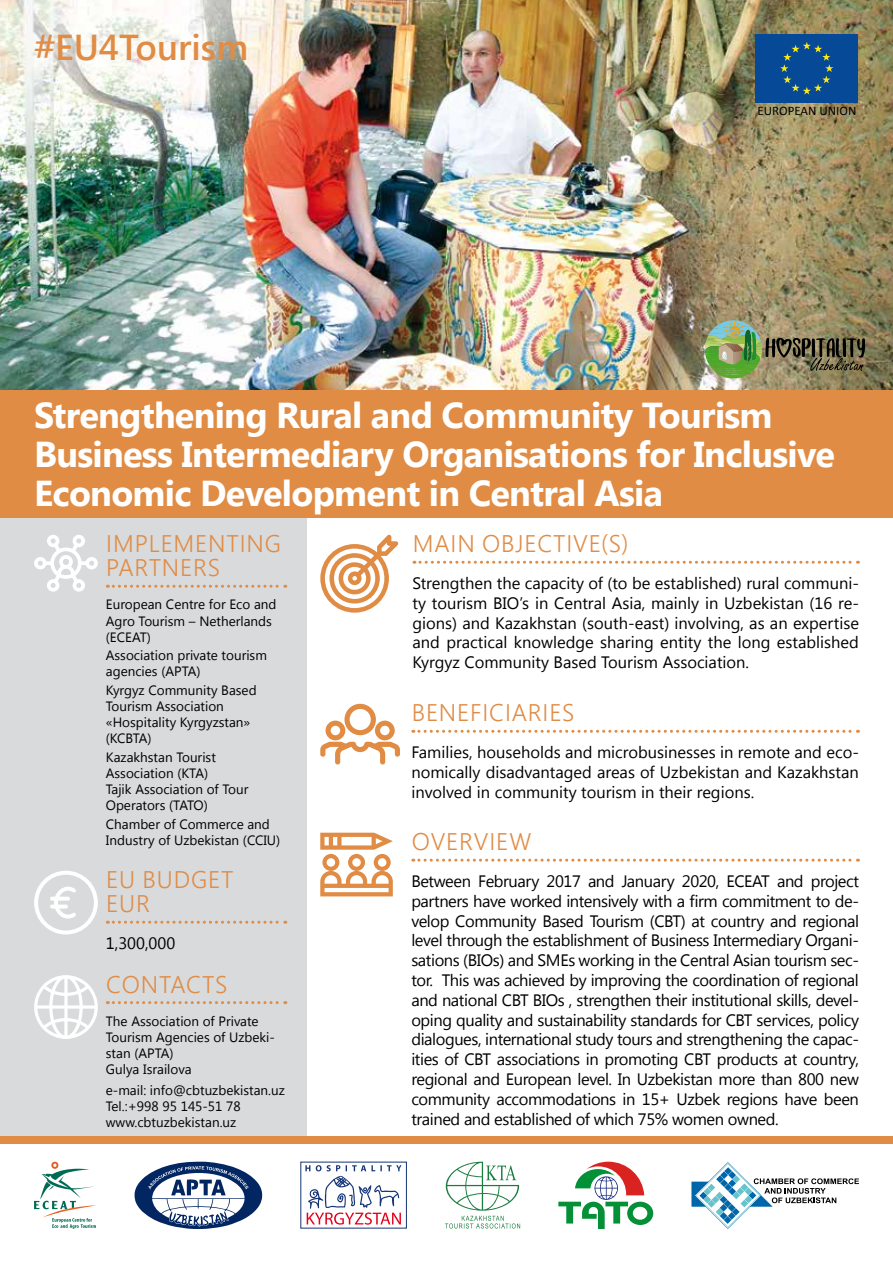
<style>
.page{position:relative;width:893px;height:1263px;background:#fff}
.page>*{position:absolute;margin:0;border:0;box-sizing:border-box;transform-origin:0 0}
.t1{font:700 36px/39px "Segoe UI";letter-spacing:-.02em;color:#fff}
.t2{font:600 36px "Segoe UI";color:#e08c45}
.t3{font:300 24px/24px "Segoe UI";letter-spacing:.035em;color:#e08c45}
.t4{font:16.5px/19.8px "Segoe UI";color:#000;text-align:justify}
.t5{font:13.5px/16.2px "Segoe UI";color:#000}
.t6{font:13.05px "Calibri";color:#000}
</style>
<div class="page">
<img style="left:0;top:0;width:893px;height:390px">
<div style="left:0;top:475px;width:307px;height:661px;background:#d9dadb"></div>
<div style="left:0;top:1136px;width:893px;height:7px;background:#e08c45"></div>
<svg style="left:691px;top:1162px;width:168px;height:67px"></svg>
<svg style="left:558px;top:1162px;width:95px;height:67px"></svg>
<svg style="left:305px;top:1165px;width:96px;height:60px"></svg>
<svg style="left:34px;top:1161px;width:62px;height:68px"></svg>
<svg style="left:445px;top:1162px;width:75px;height:66px"></svg>
<div style="left:756px;top:34px;width:102px;height:68px;background:#064a97"></div>
<svg style="left:780px;top:42px;width:53px;height:53px"></svg>
<svg style="left:135px;top:1162px;width:127px;height:67px"></svg>
<svg style="left:413px;top:730px;width:445px;height:3px"></svg>
<svg style="left:107px;top:585px;width:179px;height:3px"></svg>
<svg style="left:413px;top:859px;width:445px;height:3px"></svg>
<svg style="left:107px;top:1001px;width:179px;height:3px"></svg>
<svg style="left:320px;top:535px;width:78px;height:78px"></svg>
<svg style="left:320px;top:704px;width:80px;height:60px"></svg>
<svg style="left:320px;top:833px;width:73px;height:63px"></svg>
<svg style="left:34px;top:535px;width:64px;height:57px"></svg>
<svg style="left:107px;top:921px;width:179px;height:3px"></svg>
<svg style="left:34px;top:871px;width:64px;height:63px"></svg>
<svg style="left:414px;top:561px;width:444px;height:3px"></svg>
<div style="left:0;top:390px;width:893px;height:127px;background:#e08c45"></div>
<svg style="left:34px;top:975px;width:64px;height:64px"></svg>
<img style="left:705px;top:320px;width:160px;height:58px">
<h1 class="t2" style="left:34px;top:22px;width:216px">#EU4Tourism</h1>
<p class="t6" style="left:757px;top:102px;width:101px">EUROPEAN UNION</p>
<h1 class="t1" style="left:34px;top:394px;width:802px">Strengthening Rural and Community Tourism<br>Business Intermediary Organisations for Inclusive<br>Economic Development in Central Asia</h1>
<h2 class="t3" style="left:106px;top:531px;width:176px">IMPLEMENTING<br>PARTNERS</h2>
<p class="t5" style="left:106px;top:596px;width:172px">European Centre for Eco and<br>Agro Tourism – Netherlands (ECEAT)</p>
<p class="t5" style="left:106px;top:647px;width:163px">Association private tourism agencies (APTA)</p>
<p class="t5" style="left:106px;top:681px;width:152px">Kyrgyz Community Based<br>Tourism Association «Hospitality Kyrgyzstan» (KCBTA)</p>
<p class="t5" style="left:106px;top:748px;width:144px">Kazakhstan Tourist<br>Association (KTA)<br>Tajik Association of Tour<br>Operators (TATO)</p>
<p class="t5" style="left:106px;top:815px;width:176px">Chamber of Commerce and<br>Industry of Uzbekistan (CCIU)</p>
<h2 class="t3" style="left:106px;top:867px;width:129px">EU BUDGET<br>EUR</h2>
<p class="t4" style="left:106px;top:932px;width:71px">1,300,000</p>
<h2 class="t3" style="left:106px;top:971px;width:123px">CONTACTS</h2>
<p class="t5" style="left:106px;top:1012px;width:170px">The Association of Private<br>Tourism Agencies of Uzbeki&shy;stan (APTA)<br>Gulya Israilova</p>
<p class="t5" style="left:106px;top:1081px;width:181px">e-mail: info@cbtuzbekistan.uz<br>Tel.:+998 95 145-51 78 www.cbtuzbekistan.uz</p>
<h2 class="t3" style="left:413px;top:531px;width:217px">MAIN OBJECTIVE(S)</h2>
<p class="t4" style="left:412px;top:572px;width:448px">Strengthen the capacity of (to be established) rural communi&shy;ty tourism BIO’s in Central Asia, mainly in Uzbekistan (16 re&shy;gions) and Kazakhstan (south-east) involving, as an expertise and practical knowledge sharing entity the long established Kyrgyz Community Based Tourism Association.</p>
<h2 class="t3" style="left:412px;top:700px;width:164px">BENEFICIARIES</h2>
<p class="t4" style="left:411px;top:742px;width:449px">Families, households and microbusinesses in remote and eco&shy;nomically disadvantaged areas of Uzbekistan and Kazakhstan involved in community tourism in their regions.</p>
<h2 class="t3" style="left:412px;top:829px;width:121px">OVERVIEW</h2>
<p class="t4" style="left:411px;top:870px;width:449px">Between February 2017 and January 2020, ECEAT and project partners have worked intensively with a firm commitment to de&shy;velop Community Based Tourism (CBT) at country and regional level through the establishment of Business Intermediary Organi&shy;sations (BIOs) and SMEs working in the Central Asian tourism sec&shy;tor. This was achieved by improving the coordination of regional and national CBT BIOs , strengthen their institutional skills, devel&shy;oping quality and sustainability standards for CBT services, policy dialogues, international study tours and strengthening the capac&shy;ities of CBT associations in promoting CBT products at country, regional and European level. In Uzbekistan more than 800 new community accommodations in 15+ Uzbek regions have been trained and established of which 75% women owned.</p>
</div>
